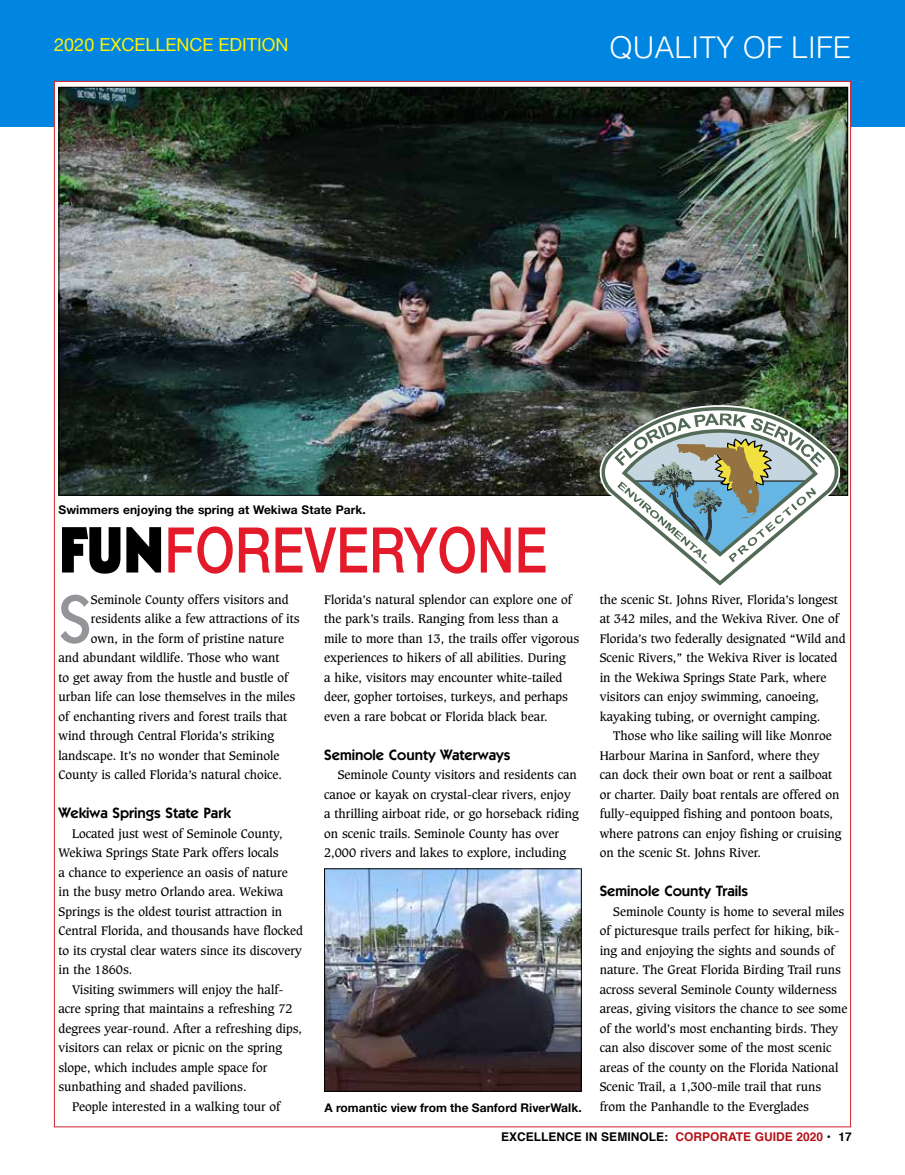
<style>
.page{position:relative;width:905px;height:1175px;background:#fff}
.page>*{position:absolute;margin:0;border:0;box-sizing:border-box;transform-origin:0 0}
.t1{font:800 64.8px "Kabel";color:#939598}
.t2{font:500 63px "Helvetica Neue";letter-spacing:.005em;color:#e31a2a;scale:.82 1}
.t3{font:300 30px "Helvetica";color:#fff}
.t4{font:18px "Helvetica Neue";color:#fff200}
.t5{font:600 15px "Itc Kabel";color:#000}
.t6{font:12px/19.5px "Caxton";color:#000}
.t7{font:700 12px "Helvetica Neue";letter-spacing:.005em;color:#000}
.t8{font:700 12px "Helvetica";color:#000}
.s1{font-family:"Kabel";font-weight:900;color:#000}
.s2{color:#b51218}
</style>
<div class="page">
<div style="left:0;top:0;width:904px;height:126px;background:#0085e1"></div>
<div style="left:54px;top:81px;width:796px;height:1046px;background:#fff;border:1px solid #d2232a"></div>
<img style="left:60px;top:89px;width:786px;height:404px">
<img style="left:326px;top:870px;width:253px;height:219px">
<div style="left:324px;top:868px;width:257px;height:223px;border:1px solid #000"></div>
<svg style="left:599px;top:405px;width:241px;height:181px"></svg>
<svg style="left:599px;top:407px;width:240px;height:178px"></svg>
<svg style="left:614px;top:413px;width:211px;height:150px"></svg>
<h3 class="t4" style="left:54px;top:34px;width:236px">2020 EXCELLENCE EDITION</h3>
<h3 class="t3" style="left:609px;top:28px;width:243px">QUALITY OF LIFE</h3>
<p class="t7" style="left:58px;top:502px;width:309px">Swimmers enjoying the spring at Wekiwa State Park.</p>
<h2 class="t2" style="left:58px;top:512px;width:597px"><span class="s1">FUN</span>FOREVERYONE</h2>
<h1 class="t1" style="left:58px;top:582px;width:34px">S</h1>
<p class="t6" style="left:91px;top:589px;width:199px">Seminole County offers visitors and</p>
<p class="t6" style="left:91px;top:609px;width:210px">residents alike a few attractions of its</p>
<p class="t6" style="left:91px;top:628px;width:194px">own, in the form of pristine nature</p>
<p class="t6" style="left:58px;top:648px;width:222px">and abundant wildlife. Those who want</p>
<p class="t6" style="left:58px;top:667px;width:231px">to get away from the hustle and bustle of</p>
<p class="t6" style="left:58px;top:687px;width:238px">urban life can lose themselves in the miles</p>
<p class="t6" style="left:58px;top:706px;width:230px">of enchanting rivers and forest trails that</p>
<p class="t6" style="left:58px;top:726px;width:217px">wind through Central Florida’s striking</p>
<p class="t6" style="left:58px;top:745px;width:222px">landscape. It’s no wonder that Seminole</p>
<p class="t6" style="left:58px;top:765px;width:225px">County is called Florida’s natural choice.</p>
<p class="t5" style="left:58px;top:804px;width:174px">Wekiwa Springs State Park</p>
<p class="t6" style="left:72px;top:823px;width:212px">Located just west of Seminole County,</p>
<p class="t6" style="left:58px;top:843px;width:221px">Wekiwa Springs State Park offers locals</p>
<p class="t6" style="left:58px;top:862px;width:231px">a chance to experience an oasis of nature</p>
<p class="t6" style="left:58px;top:882px;width:226px">in the busy metro Orlando area. Wekiwa</p>
<p class="t6" style="left:58px;top:901px;width:225px">Springs is the oldest tourist attraction in</p>
<p class="t6" style="left:58px;top:921px;width:246px">Central Florida, and thousands have flocked</p>
<p class="t6" style="left:58px;top:940px;width:245px">to its crystal clear waters since its discovery</p>
<p class="t6" style="left:58px;top:960px;width:75px">in the 1860s.</p>
<p class="t6" style="left:72px;top:979px;width:213px">Visiting swimmers will enjoy the half-</p>
<p class="t6" style="left:58px;top:999px;width:236px">acre spring that maintains a refreshing 72</p>
<p class="t6" style="left:58px;top:1018px;width:245px">degrees year-round. After a refreshing dips,</p>
<p class="t6" style="left:58px;top:1038px;width:225px">visitors can relax or picnic on the spring</p>
<p class="t6" style="left:58px;top:1057px;width:210px">slope, which includes ample space for</p>
<p class="t6" style="left:58px;top:1077px;width:189px">sunbathing and shaded pavilions.</p>
<p class="t6" style="left:72px;top:1096px;width:210px">People interested in a walking tour of</p>
<p class="t6" style="left:324px;top:589px;width:256px">Florida’s natural splendor can explore one of the park’s trails. Ranging from less than a mile to more than 13, the trails offer vigorous experiences to hikers of all abilities. During<br>a hike, visitors may encounter white-tailed deer, gopher tortoises, turkeys, and perhaps even a rare bobcat or Florida black bear.</p>
<p class="t5" style="left:324px;top:745px;width:188px">Seminole County Waterways</p>
<p class="t6" style="left:324px;top:765px;width:256px;text-indent:14px">Seminole County visitors and residents can canoe or kayak on crystal-clear rivers, enjoy a thrilling airboat ride, or go horseback riding on scenic trails. Seminole County has over 2,000 rivers and lakes to explore, including</p>
<p class="t7" style="left:324px;top:1100px;width:258px">A romantic view from the Sanford RiverWalk.</p>
<p class="t6" style="left:599px;top:589px;width:247px">the scenic St. Johns River, Florida’s longest at 342 miles, and the Wekiva River. One of Florida’s two federally designated “Wild and Scenic Rivers,” the Wekiva River is located in the Wekiwa Springs State Park, where visitors can enjoy swimming, canoeing, kayaking tubing, or overnight camping.</p>
<p class="t6" style="left:599px;top:726px;width:243px;text-indent:14px">Those who like sailing will like Monroe Harbour Marina in Sanford, where they<br>can dock their own boat or rent a sailboat or charter. Daily boat rentals are offered on fully-equipped fishing and pontoon boats, where patrons can enjoy fishing or cruising on the scenic St. Johns River.</p>
<p class="t5" style="left:599px;top:882px;width:150px">Seminole County Trails</p>
<p class="t6" style="left:599px;top:901px;width:249px;text-indent:14px">Seminole County is home to several miles of picturesque trails perfect for hiking, bik&shy;ing and enjoying the sights and sounds of nature. The Great Florida Birding Trail runs across several Seminole County wilderness areas, giving visitors the chance to see some of the world’s most enchanting birds. They can also discover some of the most scenic areas of the county on the Florida National Scenic Trail, a 1,300-mile trail that runs from the Panhandle to the Everglades</p>
<p class="t8" style="left:501px;top:1128px;width:352px">EXCELLENCE IN SEMINOLE: <span class="s2">CORPORATE GUIDE 2020</span> • 17</p>
</div>
